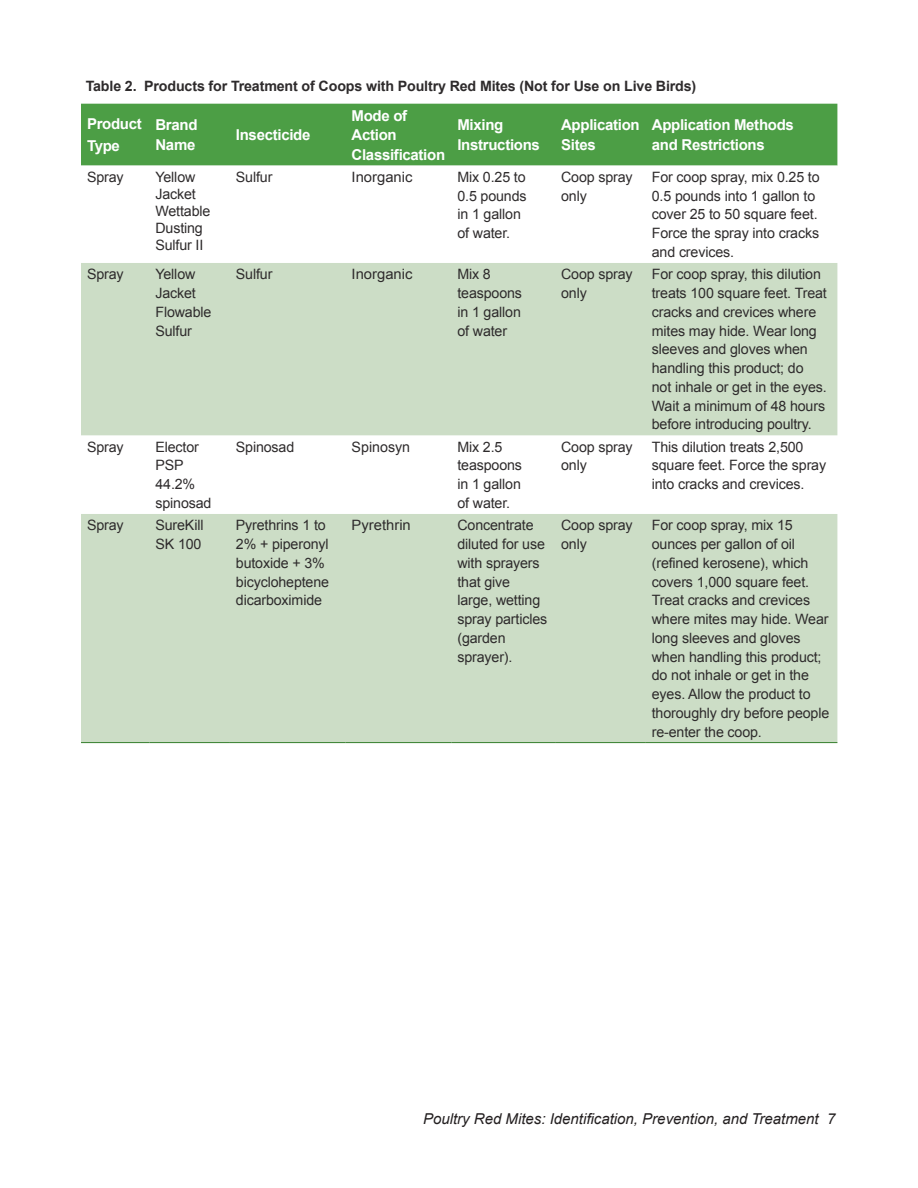
<style>
.page{position:relative;width:918px;height:1188px;background:#fff}
.page>*{position:absolute;margin:0;border:0;box-sizing:border-box;transform-origin:0 0}
.t1{font:700 15px/19.5px "Arial";letter-spacing:-.02em;color:#fff}
.t2{font:italic 15px "Arial";color:#231f20}
.t3{font:14.25px/18.8px "Arial";letter-spacing:-.01em;color:#2e2b2c}
.t4{font:700 14.25px "Arial";letter-spacing:-.01em;color:#2e2b2c}
.t5{font:14.25px "Arial";letter-spacing:-.01em;color:#2e2b2c;scale:1.04 1}
</style>
<div class="page">
<div style="left:81px;top:104px;width:756px;height:62px;background:#4c9e45"></div>
<svg style="left:81px;top:263px;width:756px;height:479px;fill:#ccddc6"></svg>
<hr style="left:81px;top:742px;width:68px;height:1px;background:#347e2c">
<hr style="left:149px;top:742px;width:81px;height:1px;background:#347e2c">
<hr style="left:230px;top:742px;width:116px;height:1px;background:#347e2c">
<hr style="left:346px;top:742px;width:105px;height:1px;background:#347e2c">
<hr style="left:451px;top:742px;width:104px;height:1px;background:#347e2c">
<hr style="left:555px;top:742px;width:91px;height:1px;background:#347e2c">
<hr style="left:646px;top:742px;width:191px;height:1px;background:#347e2c">
<p class="t4" style="left:86px;top:77px;width:612px">Table 2. Products for Treatment of Coops with Poultry Red Mites (Not for Use on Live Birds)</p>
<p class="t1" style="left:87px;top:113px;width:56px;line-height:22.5px">Product<br>Type</p>
<p class="t1" style="left:155px;top:116px;width:44px">Brand<br>Name</p>
<p class="t1" style="left:236px;top:126px;width:76px">Insecticide</p>
<p class="t1" style="left:352px;top:106px;width:95px">Mode of<br>Action<br>Classification</p>
<p class="t1" style="left:457px;top:116px;width:84px">Mixing<br>Instructions</p>
<p class="t1" style="left:561px;top:116px;width:80px">Application<br>Sites</p>
<p class="t1" style="left:652px;top:116px;width:144px">Application Methods and Restrictions</p>
<p class="t3" style="left:87px;top:168px;width:38px">Spray</p>
<p class="t3" style="left:155px;top:169px;width:56px;line-height:17.1px">Yellow<br>Jacket<br>Wettable<br>Dusting<br>Sulfur II</p>
<p class="t3" style="left:236px;top:168px;width:38px">Sulfur</p>
<p class="t5" style="left:352px;top:168px;width:60px">Inorganic</p>
<p class="t3" style="left:457px;top:168px;width:71px">Mix 0.25 to<br>0.5 pounds in 1 gallon of water.</p>
<p class="t3" style="left:561px;top:168px;width:73px">Coop spray only</p>
<p class="t3" style="left:652px;top:168px;width:169px">For coop spray, mix 0.25 to<br>0.5 pounds into 1 gallon to cover 25 to 50 square feet.<br>Force the spray into cracks and crevices.</p>
<p class="t3" style="left:87px;top:265px;width:38px">Spray</p>
<p class="t3" style="left:155px;top:265px;width:58px">Yellow<br>Jacket<br>Flowable<br>Sulfur</p>
<p class="t3" style="left:236px;top:265px;width:38px">Sulfur</p>
<p class="t5" style="left:352px;top:265px;width:60px">Inorganic</p>
<p class="t3" style="left:457px;top:265px;width:66px">Mix 8 teaspoons in 1 gallon of water</p>
<p class="t3" style="left:561px;top:265px;width:73px">Coop spray only</p>
<p class="t3" style="left:652px;top:265px;width:177px">For coop spray, this dilution treats 100 square feet. Treat cracks and crevices where mites may hide. Wear long sleeves and gloves when handling this product; do<br>not inhale or get in the eyes.<br>Wait a minimum of 48 hours before introducing poultry.</p>
<p class="t3" style="left:87px;top:437px;width:38px">Spray</p>
<p class="t3" style="left:155px;top:437px;width:58px">Elector<br>PSP<br>44.2% spinosad</p>
<p class="t3" style="left:236px;top:437px;width:60px">Spinosad</p>
<p class="t3" style="left:352px;top:437px;width:60px">Spinosyn</p>
<p class="t3" style="left:457px;top:437px;width:66px">Mix 2.5 teaspoons in 1 gallon of water.</p>
<p class="t3" style="left:561px;top:437px;width:73px">Coop spray only</p>
<p class="t3" style="left:652px;top:437px;width:176px">This dilution treats 2,500 square feet. Force the spray into cracks and crevices.</p>
<p class="t3" style="left:87px;top:516px;width:38px">Spray</p>
<p class="t3" style="left:155px;top:516px;width:50px">SureKill<br>SK 100</p>
<p class="t3" style="left:236px;top:516px;width:95px">Pyrethrins 1 to<br>2% + piperonyl butoxide + 3% bicycloheptene dicarboximide</p>
<p class="t5" style="left:352px;top:516px;width:59px">Pyrethrin</p>
<p class="t3" style="left:457px;top:516px;width:91px">Concentrate diluted for use with sprayers that give large, wetting spray particles (garden sprayer).</p>
<p class="t3" style="left:561px;top:516px;width:73px">Coop spray only</p>
<p class="t3" style="left:652px;top:516px;width:179px">For coop spray, mix 15 ounces per gallon of oil (refined kerosene), which covers 1,000 square feet.<br>Treat cracks and crevices where mites may hide. Wear long sleeves and gloves when handling this product; do not inhale or get in the eyes. Allow the product to thoroughly dry before people re-enter the coop.</p>
<p class="t2" style="left:423px;top:1109px;width:414px">Poultry Red Mites: Identification, Prevention, and Treatment 7</p>
</div>
